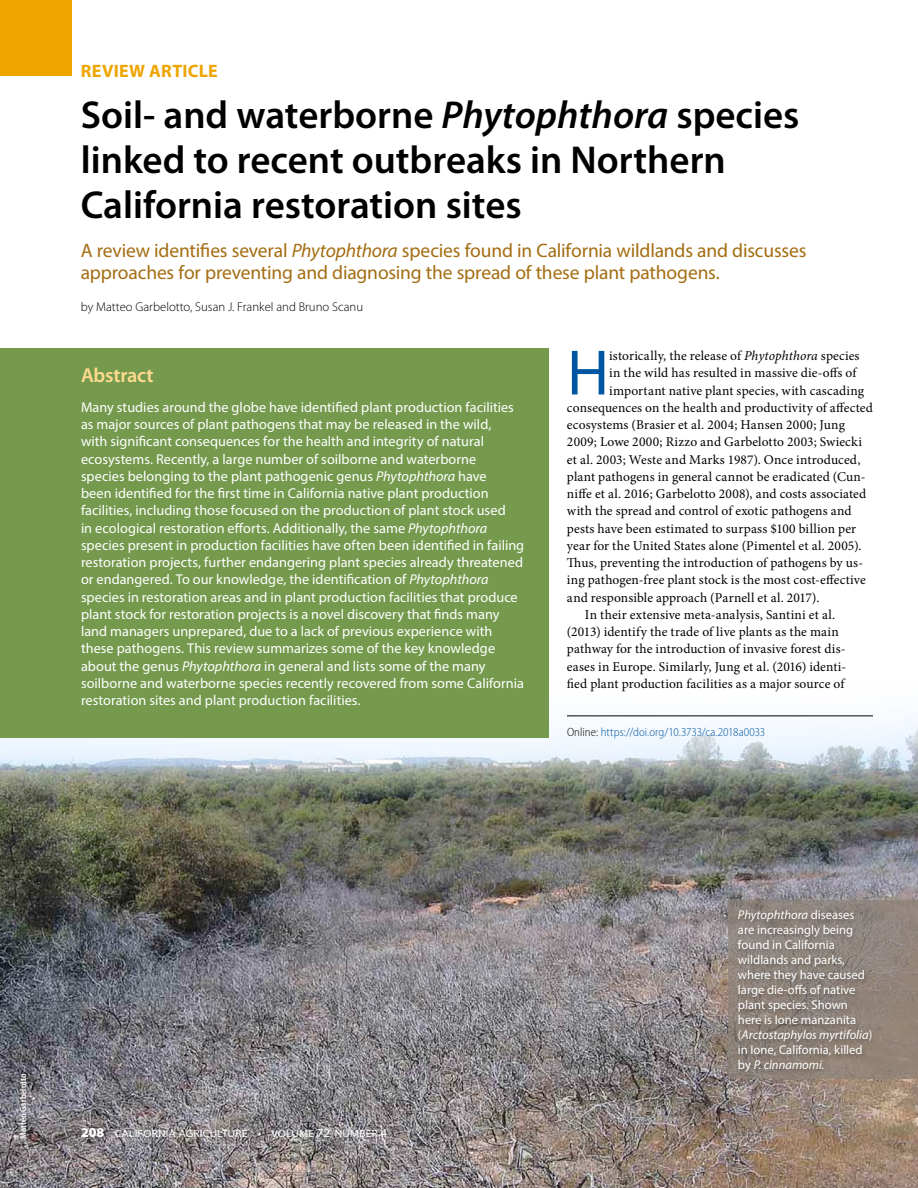
<style>
.page{position:relative;width:918px;height:1188px;background:#fff}
.page>*{position:absolute;margin:0;border:0;box-sizing:border-box;transform-origin:0 0}
.t1{font:64.65px "Myriad Pro";color:#0055a2}
.t2{font:600 39px/45px "Myriad Pro";color:#000}
.t3{font:600 20.25px "Myriad Pro";letter-spacing:-.01em;color:#ffdb8f}
.t4{font:19.5px/22.5px "Myriad Pro";letter-spacing:-.01em;color:#a46d11}
.t5{font:700 18px "Myriad Pro";letter-spacing:.02em;color:#eea500}
.t6{font:14.25px/17.2px "Myriad Pro";color:#fff}
.t7{font:13.5px "Minion Pro";letter-spacing:.01em;color:#000}
.t8{font:12.75px/15px "Myriad Pro";color:#fff}
.t9{font:300 12.75px "Myriad Pro";color:#000}
.t10{font:300 semi-condensed 12px "Myriad Pro";letter-spacing:.005em;color:#0055a2}
.t11{font:semi-expanded 10.5px "Myriad Pro";letter-spacing:.02em;color:#fff}
.t12{font:600 semi-condensed 9px "Myriad Pro";color:#fff}
.s1{font-style:italic}
.s2{color:#000}
.s3{font-weight:900;font-stretch:normal;font-size:13.5px}
.s4{font-size:12px}
</style>
<div class="page">
<div style="left:0;top:0;width:72px;height:76px;background:#eea500"></div>
<img style="left:0;top:715px;width:918px;height:473px">
<hr style="left:567px;top:716px;width:306px;height:1px;background:#000">
<div style="left:0;top:349px;width:549px;height:389px;background:#759a4e"></div>
<div style="left:729px;top:900px;width:189px;height:178px;background:#8e837a"></div>
<div style="left:735px;top:907px;width:143px;height:172px;background:#000;opacity:.35"></div>
<p class="t5" style="left:81px;top:59px;width:138px">REVIEW ARTICLE</p>
<h2 class="t2" style="left:81px;top:91px;width:720px">Soil- and waterborne <span class="s1">Phytophthora</span> species linked to recent outbreaks in Northern<br>California restoration sites</h2>
<h3 class="t4" style="left:81px;top:238px;width:727px">A review identifies several <span class="s1">Phytophthora</span> species found in California wildlands and discusses approaches for preventing and diagnosing the spread of these plant pathogens.</h3>
<p class="t9" style="left:81px;top:299px;width:284px">by Matteo Garbelotto, Susan J. Frankel and Bruno Scanu</p>
<h3 class="t3" style="left:81px;top:362px;width:74px">Abstract</h3>
<p class="t6" style="left:81px;top:398px;width:445px">Many studies around the globe have identified plant production facilities as major sources of plant pathogens that may be released in the wild,<br>with significant consequences for the health and integrity of natural ecosystems. Recently, a large number of soilborne and waterborne<br>species belonging to the plant pathogenic genus <span class="s1">Phytophthora</span> have<br>been identified for the first time in California native plant production facilities, including those focused on the production of plant stock used<br>in ecological restoration efforts. Additionally, the same <span class="s1">Phytophthora </span>species present in production facilities have often been identified in failing restoration projects, further endangering plant species already threatened or endangered. To our knowledge, the identification of <span class="s1">Phytophthora </span>species in restoration areas and in plant production facilities that produce plant stock for restoration projects is a novel discovery that finds many land managers unprepared, due to a lack of previous experience with these pathogens. This review summarizes some of the key knowledge about the genus <span class="s1">Phytophthora</span> in general and lists some of the many soilborne and waterborne species recently recovered from some California restoration sites and plant production facilities.</p>
<h1 class="t1" style="left:567px;top:333px;width:44px">H</h1>
<p class="t7" style="left:609px;top:347px;width:252px">istorically, the release of <span class="s1">Phytophthora</span> species</p>
<p class="t7" style="left:609px;top:364px;width:249px">in the wild has resulted in massive die-offs of</p>
<p class="t7" style="left:609px;top:381px;width:257px">important native plant species, with cascading</p>
<p class="t7" style="left:567px;top:398px;width:308px">consequences on the health and productivity of affected</p>
<p class="t7" style="left:567px;top:416px;width:280px">ecosystems (Brasier et al. 2004; Hansen 2000; Jung</p>
<p class="t7" style="left:567px;top:433px;width:297px">2009; Lowe 2000; Rizzo and Garbelotto 2003; Swiecki</p>
<p class="t7" style="left:567px;top:450px;width:295px">et al. 2003; Weste and Marks 1987). Once introduced,</p>
<p class="t7" style="left:567px;top:467px;width:300px">plant pathogens in general cannot be eradicated (Cun-</p>
<p class="t7" style="left:567px;top:485px;width:301px">niffe et al. 2016; Garbelotto 2008), and costs associated</p>
<p class="t7" style="left:567px;top:502px;width:286px">with the spread and control of exotic pathogens and</p>
<p class="t7" style="left:567px;top:519px;width:291px">pests have been estimated to surpass $100 billion per</p>
<p class="t7" style="left:567px;top:536px;width:296px">year for the United States alone (Pimentel et al. 2005).</p>
<p class="t7" style="left:567px;top:554px;width:298px">Thus, preventing the introduction of pathogens by us-</p>
<p class="t7" style="left:567px;top:571px;width:300px">ing pathogen-free plant stock is the most cost-effective</p>
<p class="t7" style="left:567px;top:588px;width:254px">and responsible approach (Parnell et al. 2017).</p>
<p class="t7" style="left:585px;top:605px;width:252px">In their extensive meta-analysis, Santini et al.</p>
<p class="t7" style="left:567px;top:623px;width:273px">(2013) identify the trade of live plants as the main</p>
<p class="t7" style="left:567px;top:640px;width:280px">pathway for the introduction of invasive forest dis-</p>
<p class="t7" style="left:567px;top:657px;width:281px">eases in Europe. Similarly, Jung et al. (2016) identi-</p>
<p class="t7" style="left:567px;top:674px;width:279px">fied plant production facilities as a major source of</p>
<p class="t10" style="left:567px;top:725px;width:200px"><span class="s2">Online:</span> https://doi.org/10.3733/ca.2018a0033</p>
<p class="t12" style="left:18px;top:1139px;width:67px;rotate:-90deg">Matteo Garbelotto</p>
<p class="t11" style="left:81px;top:1127px;width:308px"><span class="s3">208</span> CALIFORNIA AGRICULTURE • VOLUME <span class="s4">72</span>, NUMBER <span class="s4">4</span></p>
<p class="t8" style="left:738px;top:907px;width:136px"><span class="s1">Phytophthora</span> diseases are increasingly being found in California wildlands and parks, where they have caused large die-offs of native plant species. Shown here is Ione manzanita (<span class="s1">Arctostaphylos myrtifolia</span>) in Ione, California, killed by <span class="s1">P. cinnamomi.</span></p>
</div>
